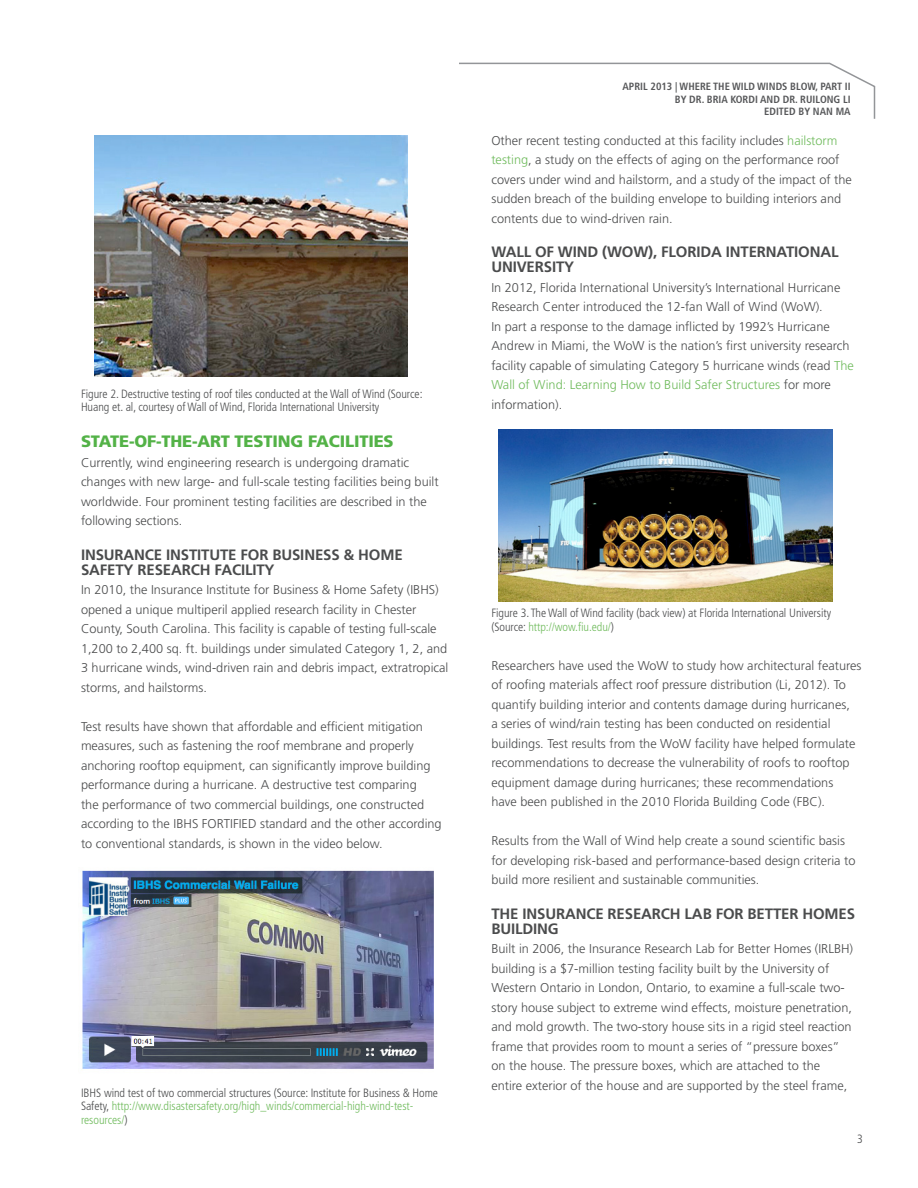
<style>
.page{position:relative;width:918px;height:1188px;background:#fff}
.page>*{position:absolute;margin:0;border:0;box-sizing:border-box;transform-origin:0 0}
.Body{font:900 16.5px "Frutiger LT Std";letter-spacing:-.01em;color:#53b247}
.Body-2{font:700 15px/15px "Frutiger LT Std";letter-spacing:-.01em;color:#4b4c4d}
.Body-3{font:300 12.75px/19.5px "Frutiger LT Std";color:#4b4c4d}
.Body-4{font:300 condensed 12px/13.5px "Frutiger LT Std";letter-spacing:-.005em;color:#4b4c4d}
.t1{font:700 condensed 10.5px/12.6px "Frutiger LT Std";color:#57585a;text-align:right}
.s1{color:#70bb5d}
</style>
<div class="page">
<svg style="left:459px;top:62px;width:417px;height:57px"></svg>
<img style="left:94px;top:135px;width:314px;height:241px">
<img style="left:82px;top:870px;width:352px;height:199px">
<img style="left:498px;top:429px;width:334px;height:173px">
<p class="Body-4" style="left:81px;top:387px;width:343px">Figure 2. Destructive testing of roof tiles conducted at the Wall of Wind (Source:<br>Huang et. al, courtesy of Wall of Wind, Florida International University</p>
<p class="Body" style="left:81px;top:432px;width:314px">STATE-OF-THE-ART TESTING FACILITIES</p>
<p class="Body-3" style="left:81px;top:453px;width:359px">Currently, wind engineering research is undergoing dramatic changes with new large- and full-scale testing facilities being built worldwide. Four prominent testing facilities are described in the following sections.</p>
<p class="Body-2" style="left:81px;top:547px;width:323px">INSURANCE INSTITUTE FOR BUSINESS &amp; HOME<br>SAFETY RESEARCH FACILITY</p>
<p class="Body-3" style="left:81px;top:580px;width:369px">In 2010, the Insurance Institute for Business &amp; Home Safety (IBHS) opened a unique multiperil applied research facility in Chester County, South Carolina. This facility is capable of testing full-scale 1,200 to 2,400 sq. ft. buildings under simulated Category 1, 2, and 3 hurricane winds, wind-driven rain and debris impact, extratropical storms, and hailstorms.</p>
<p class="Body-3" style="left:81px;top:717px;width:362px">Test results have shown that affordable and efficient mitigation measures, such as fastening the roof membrane and properly anchoring rooftop equipment, can significantly improve building performance during a hurricane. A destructive test comparing<br>the performance of two commercial buildings, one constructed according to the IBHS FORTIFIED standard and the other according to conventional standards, is shown in the video below.</p>
<p class="Body-4" style="left:81px;top:1086px;width:358px">IBHS wind test of two commercial structures (Source: Institute for Business &amp; Home<br>Safety, <span class="s1">http://www.disastersafety.org/high_winds/commercial-high-wind-test&shy;resources/</span>)</p>
<p class="t1" style="left:623px;top:80px;width:230px">APRIL 2013 | WHERE THE WILD WINDS BLOW, PART II<br>BY DR. BRIA KORDI AND DR. RUILONG LI<br>EDITED BY NAN MA</p>
<p class="Body-3" style="left:491px;top:131px;width:362px">Other recent testing conducted at this facility includes <span class="s1">hailstorm testing</span>, a study on the effects of aging on the performance roof covers under wind and hailstorm, and a study of the impact of the sudden breach of the building envelope to building interiors and contents due to wind-driven rain.</p>
<p class="Body-2" style="left:491px;top:244px;width:349px">WALL OF WIND (WOW), FLORIDA INTERNATIONAL<br>UNIVERSITY</p>
<p class="Body-3" style="left:491px;top:278px;width:364px">In 2012, Florida International University’s International Hurricane Research Center introduced the 12-fan Wall of Wind (WoW).<br>In part a response to the damage inflicted by 1992’s Hurricane Andrew in Miami, the WoW is the nation’s first university research facility capable of simulating Category 5 hurricane winds (read <span class="s1">The Wall of Wind: Learning How to Build Safer Structures</span> for more information).</p>
<p class="Body-4" style="left:491px;top:606px;width:341px">Figure 3. The Wall of Wind facility (back view) at Florida International University (Source: <span class="s1">http://wow.fiu.edu/</span>)</p>
<p class="Body-3" style="left:491px;top:656px;width:372px">Researchers have used the WoW to study how architectural features of roofing materials affect roof pressure distribution (Li, 2012). To quantify building interior and contents damage during hurricanes,<br>a series of wind/rain testing has been conducted on residential buildings. Test results from the WoW facility have helped formulate recommendations to decrease the vulnerability of roofs to rooftop equipment damage during hurricanes; these recommendations have been published in the 2010 Florida Building Code (FBC).</p>
<p class="Body-3" style="left:491px;top:831px;width:366px">Results from the Wall of Wind help create a sound scientific basis for developing risk-based and performance-based design criteria to build more resilient and sustainable communities.</p>
<p class="Body-2" style="left:491px;top:906px;width:365px">THE INSURANCE RESEARCH LAB FOR BETTER HOMES<br>BUILDING</p>
<p class="Body-3" style="left:491px;top:939px;width:363px">Built in 2006, the Insurance Research Lab for Better Homes (IRLBH) building is a $7-million testing facility built by the University of Western Ontario in London, Ontario, to examine a full-scale two&shy;story house subject to extreme wind effects, moisture penetration, and mold growth. The two-story house sits in a rigid steel reaction frame that provides room to mount a series of “pressure boxes” on the house. The pressure boxes, which are attached to the entire exterior of the house and are supported by the steel frame,</p>
<p class="Body-4" style="left:857px;top:1132px;width:7px">3</p>
</div>
